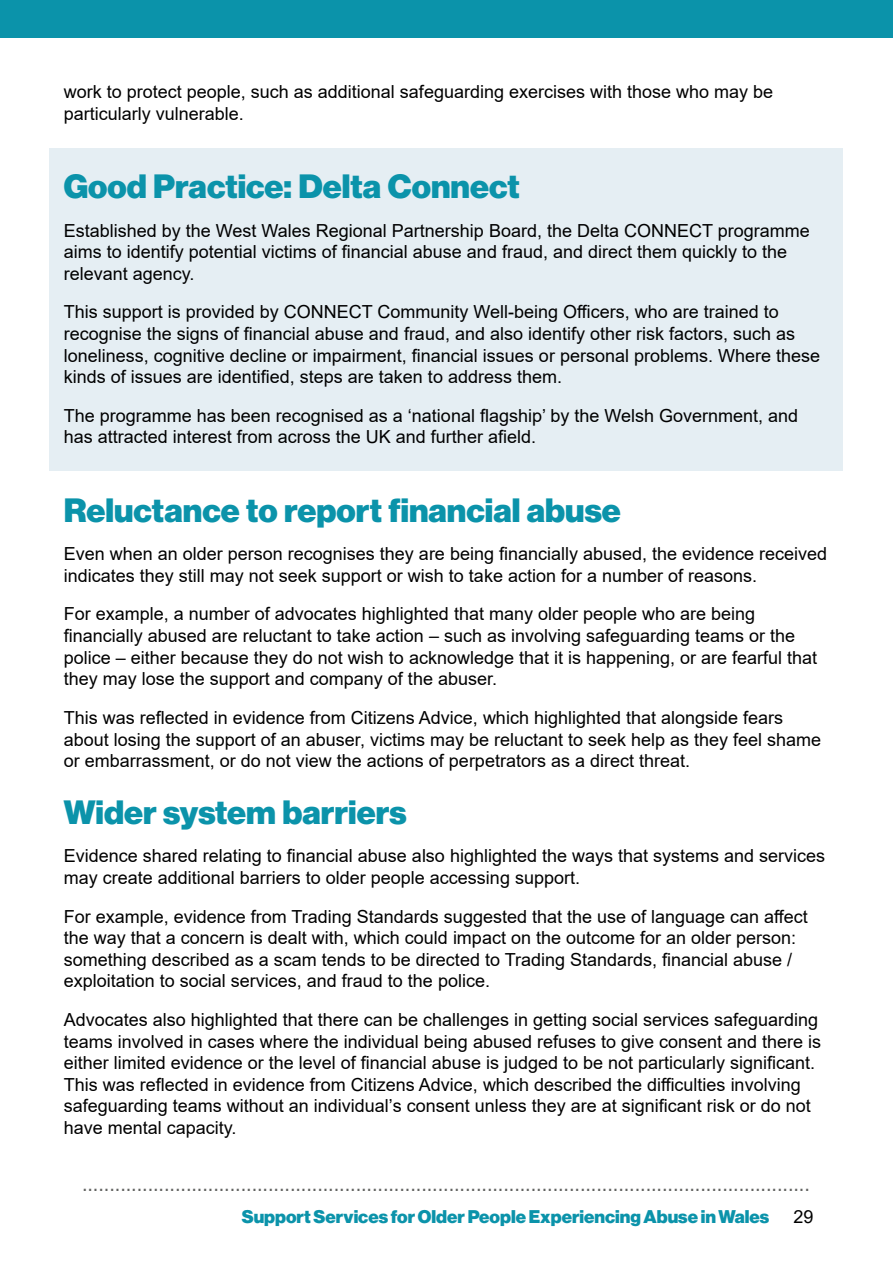
<style>
.page{position:relative;width:893px;height:1263px;background:#fff}
.page>*{position:absolute;margin:0;border:0;box-sizing:border-box;transform-origin:0 0}
.t1{font:33px "N Haas Grotesk DS Pro 95 Blk";color:#0b93aa}
.t2{font:24px "Arial Narrow";color:#616260}
.t3{font:18px/21.6px "Arial";color:#000}
.t4{font:18px "N Haas Grotesk DS Pro 95 Blk";color:#0b93aa}
</style>
<div class="page">
<div style="left:0;top:0;width:893px;height:38px;background:#0b93aa"></div>
<div style="left:50px;top:149px;width:793px;height:322px;background:#e5eef3"></div>
<p class="t3" style="left:64px;top:81px;width:711px">work to protect people, such as additional safeguarding exercises with those who may be particularly vulnerable.</p>
<h1 class="t1" style="left:64px;top:167px;width:457px">Good Practice: Delta Connect</h1>
<p class="t3" style="left:64px;top:219px;width:747px">Established by the West Wales Regional Partnership Board, the Delta CONNECT programme aims to identify potential victims of financial abuse and fraud, and direct them quickly to the relevant agency.</p>
<p class="t3" style="left:64px;top:301px;width:758px">This support is provided by CONNECT Community Well-being Officers, who are trained to recognise the signs of financial abuse and fraud, and also identify other risk factors, such as loneliness, cognitive decline or impairment, financial issues or personal problems. Where these kinds of issues are identified, steps are taken to address them.</p>
<p class="t3" style="left:64px;top:405px;width:736px">The programme has been recognised as a ‘national flagship’ by the Welsh Government, and has attracted interest from across the UK and further afield.</p>
<h1 class="t1" style="left:64px;top:491px;width:559px">Reluctance to report financial abuse</h1>
<p class="t3" style="left:64px;top:543px;width:765px">Even when an older person recognises they are being financially abused, the evidence received indicates they still may not seek support or wish to take action for a number of reasons.</p>
<p class="t3" style="left:64px;top:603px;width:755px">For example, a number of advocates highlighted that many older people who are being financially abused are reluctant to take action – such as involving safeguarding teams or the police – either because they do not wish to acknowledge that it is happening, or are fearful that they may lose the support and company of the abuser.</p>
<p class="t3" style="left:64px;top:707px;width:759px">This was reflected in evidence from Citizens Advice, which highlighted that alongside fears about losing the support of an abuser, victims may be reluctant to seek help as they feel shame or embarrassment, or do not view the actions of perpetrators as a direct threat.</p>
<h1 class="t1" style="left:64px;top:793px;width:344px">Wider system barriers</h1>
<p class="t3" style="left:64px;top:845px;width:763px">Evidence shared relating to financial abuse also highlighted the ways that systems and services may create additional barriers to older people accessing support.</p>
<p class="t3" style="left:64px;top:905px;width:746px">For example, evidence from Trading Standards suggested that the use of language can affect the way that a concern is dealt with, which could impact on the outcome for an older person: something described as a scam tends to be directed to Trading Standards, financial abuse / exploitation to social services, and fraud to the police.</p>
<p class="t3" style="left:64px;top:1009px;width:759px">Advocates also highlighted that there can be challenges in getting social services safeguarding teams involved in cases where the individual being abused refuses to give consent and there is either limited evidence or the level of financial abuse is judged to be not particularly significant.<br>This was reflected in evidence from Citizens Advice, which described the difficulties involving safeguarding teams without an individual’s consent unless they are at significant risk or do not have mental capacity.</p>
<h2 class="t2" style="left:82px;top:1165px;width:729px">.....................................................................................................................................</h2>
<p class="t4" style="left:242px;top:1206px;width:529px">Support Services for Older People Experiencing Abuse in Wales</p>
<p class="t3" style="left:793px;top:1206px;width:22px">29</p>
</div>
